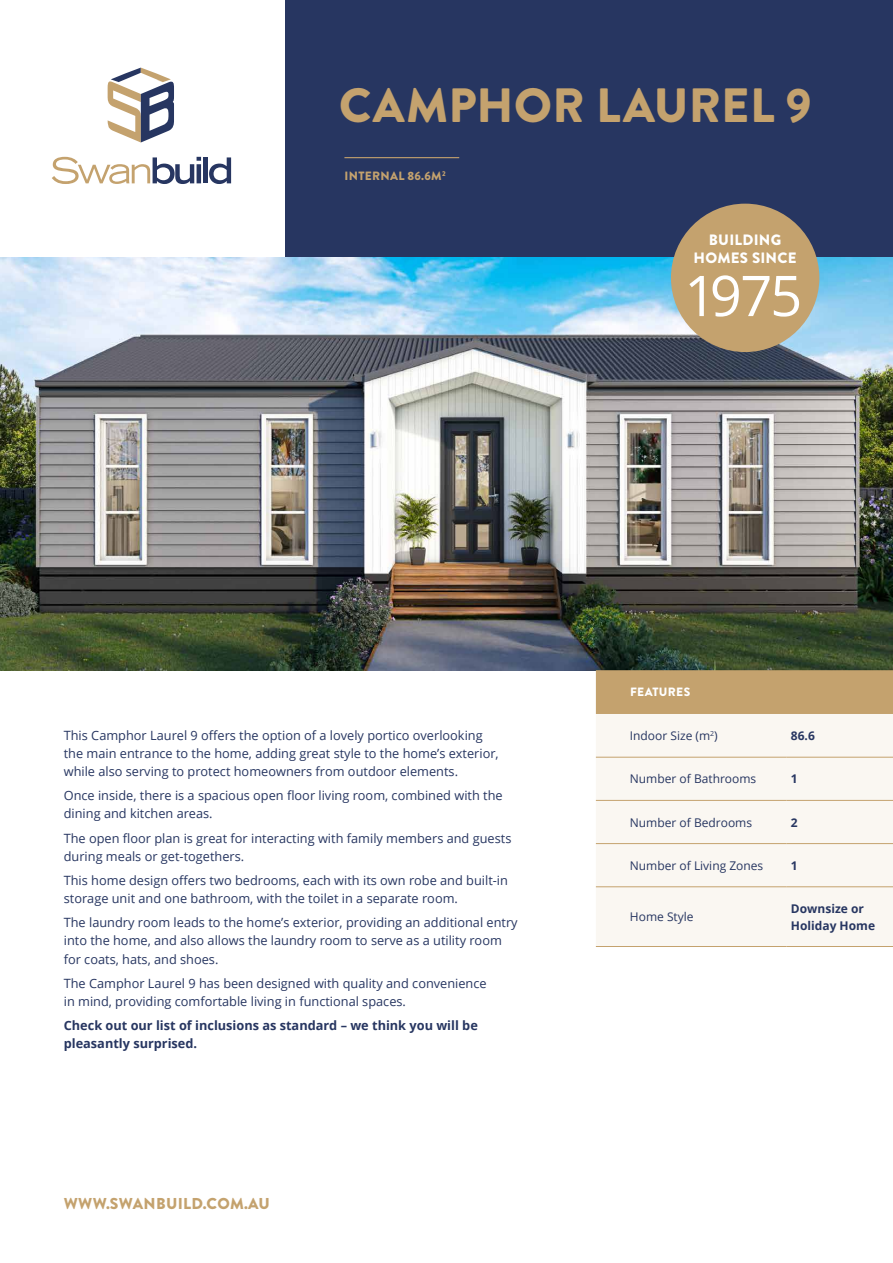
<style>
.page{position:relative;width:893px;height:1263px;background:#fff}
.page>*{position:absolute;margin:0;border:0;box-sizing:border-box;transform-origin:0 0}
.t1{font:56.25px "Open Sans";color:#fff}
.t2{font:900 48px "Brandon Grotesque";letter-spacing:.01em;color:#c4a26e}
.t3{font:900 15.75px "Brandon Grotesque";letter-spacing:.02em;color:#c4a26e}
.t4{font:900 15px/18px "Brandon Grotesque";letter-spacing:.02em;color:#fff;text-align:center}
.t5{font:12.75px/18px "Open Sans";color:#273661}
.t6{font:700 12.75px/18px "Open Sans";color:#273661}
.t7{font:12px "Open Sans";color:#273661}
.t8{font:700 12px/16.5px "Open Sans";color:#273661}
.t9{font:900 12px "Brandon Grotesque";letter-spacing:.025em;color:#c4a26e}
.t10{font:900 12px "Brandon Grotesque";letter-spacing:.03em;color:#fff}
</style>
<div class="page">
<div style="left:285px;top:0;width:608px;height:258px;background:#273661"></div>
<svg style="left:52px;top:157px;width:149px;height:27px"></svg>
<hr style="left:204px;top:157px;width:4px;height:26px;background:#273661">
<svg style="left:209px;top:157px;width:22px;height:27px"></svg>
<svg style="left:107px;top:68px;width:67px;height:74px"></svg>
<hr style="left:344px;top:157px;width:115px;height:1px;background:#c4a26e">
<img style="left:0;top:258px;width:893px;height:412px">
<div style="left:596px;top:670px;width:297px;height:44px;background:#c4a26e"></div>
<div style="left:596px;top:714px;width:297px;height:232px;background:#faf7f2"></div>
<hr style="left:787px;top:757px;width:106px;height:1px;background:#c4a26e">
<hr style="left:787px;top:800px;width:106px;height:1px;background:#c4a26e">
<hr style="left:787px;top:843px;width:106px;height:1px;background:#c4a26e">
<hr style="left:787px;top:886px;width:106px;height:1px;background:#c4a26e">
<hr style="left:787px;top:946px;width:106px;height:1px;background:#c4a26e">
<hr style="left:596px;top:757px;width:191px;height:1px;background:#c4a26e">
<hr style="left:596px;top:800px;width:191px;height:1px;background:#c4a26e">
<hr style="left:596px;top:843px;width:191px;height:1px;background:#c4a26e">
<hr style="left:596px;top:886px;width:191px;height:1px;background:#c4a26e">
<hr style="left:596px;top:946px;width:191px;height:1px;background:#c4a26e">
<div style="left:671px;top:204px;width:148px;height:148px;background:#c4a26e;border-radius:50%"></div>
<h2 class="t2" style="left:339px;top:77px;width:474px">CAMPHOR LAUREL 9</h2>
<p class="t9" style="left:344px;top:168px;width:103px">INTERNAL 86.6M<sup>2</sup></p>
<p class="t4" style="left:693px;top:231px;width:105px">BUILDING<br>HOMES SINCE</p>
<h1 class="t1" style="left:684px;top:264px;width:120px">1975</h1>
<p class="t5" style="left:64px;top:727px;width:436px">This Camphor Laurel 9 offers the option of a lovely portico overlooking the main entrance to the home, adding great style to the home’s exterior, while also serving to protect homeowners from outdoor elements.</p>
<p class="t5" style="left:64px;top:788px;width:440px">Once inside, there is a spacious open floor living room, combined with the dining and kitchen areas.</p>
<p class="t5" style="left:64px;top:830px;width:449px">The open floor plan is great for interacting with family members and guests during meals or get-togethers.</p>
<p class="t5" style="left:64px;top:873px;width:446px">This home design offers two bedrooms, each with its own robe and built-in storage unit and one bathroom, with the toilet in a separate room.</p>
<p class="t5" style="left:64px;top:915px;width:455px">The laundry room leads to the home’s exterior, providing an additional entry into the home, and also allows the laundry room to serve as a utility room for coats, hats, and shoes.</p>
<p class="t5" style="left:64px;top:975px;width:424px">The Camphor Laurel 9 has been designed with quality and convenience in mind, providing comfortable living in functional spaces.</p>
<p class="t6" style="left:64px;top:1018px;width:416px">Check out our list of inclusions as standard – we think you will be pleasantly surprised.</p>
<p class="t3" style="left:64px;top:1194px;width:208px">WWW.SWANBUILD.COM.AU</p>
<p class="t10" style="left:630px;top:685px;width:62px">FEATURES</p>
<p class="t7" style="left:630px;top:731px;width:89px">Indoor Size (m<sup>2</sup>)</p>
<p class="t8" style="left:791px;top:729px;width:25px">86.6</p>
<p class="t7" style="left:630px;top:774px;width:128px">Number of Bathrooms</p>
<p class="t8" style="left:791px;top:772px;width:8px">1</p>
<p class="t7" style="left:630px;top:817px;width:124px">Number of Bedrooms</p>
<p class="t8" style="left:791px;top:815px;width:8px">2</p>
<p class="t7" style="left:630px;top:861px;width:135px">Number of Living Zones</p>
<p class="t8" style="left:791px;top:858px;width:8px">1</p>
<p class="t7" style="left:630px;top:912px;width:65px">Home Style</p>
<p class="t8" style="left:791px;top:901px;width:86px">Downsize or<br>Holiday Home</p>
</div>
